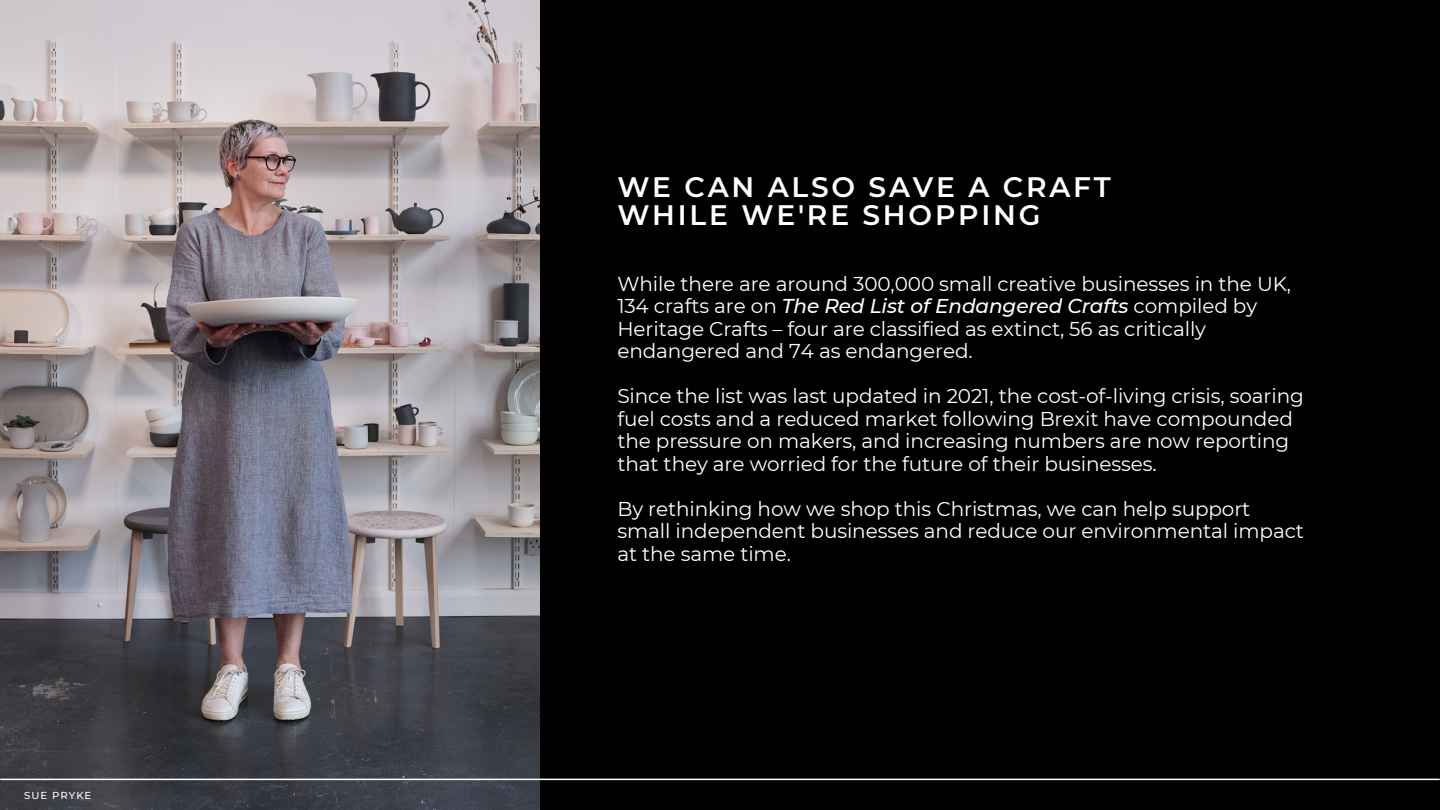
<style>
.page{position:relative;width:1440px;height:810px;background:#000}
.page>*{position:absolute;margin:0;border:0;box-sizing:border-box;transform-origin:0 0}
.t1{font:600 28.1px/27.9px "Montserrat";letter-spacing:.1em;color:#fff}
.t2{font:20px/22.5px "Montserrat";letter-spacing:-.005em;color:#fff}
.t3{font:500 10.1px "Montserrat";letter-spacing:.1em;color:#fff}
.s1{font-weight:500;font-style:italic}
</style>
<div class="page">
<img style="left:0;top:0;width:539px;height:810px">
<hr style="left:1px;top:779px;width:1438px;height:1px;background:#fff">
<p class="t3" style="left:24px;top:789px;width:69px">SUE PRYKE</p>
<h1 class="t1" style="left:617px;top:173px;width:495px">WE CAN ALSO SAVE A CRAFT<br>WHILE WE'RE SHOPPING</h1>
<p class="t2" style="left:617px;top:272px;width:675px">While there are around 300,000 small creative businesses in the UK, 134 crafts are on <span class="s1">The Red List of Endangered Crafts</span> compiled by Heritage Crafts – four are classified as extinct, 56 as critically endangered and 74 as endangered.</p>
<p class="t2" style="left:617px;top:385px;width:688px">Since the list was last updated in 2021, the cost-of-living crisis, soaring fuel costs and a reduced market following Brexit have compounded the pressure on makers, and increasing numbers are now reporting that they are worried for the future of their businesses.</p>
<p class="t2" style="left:617px;top:497px;width:688px">By rethinking how we shop this Christmas, we can help support small independent businesses and reduce our environmental impact at the same time.</p>
</div>
